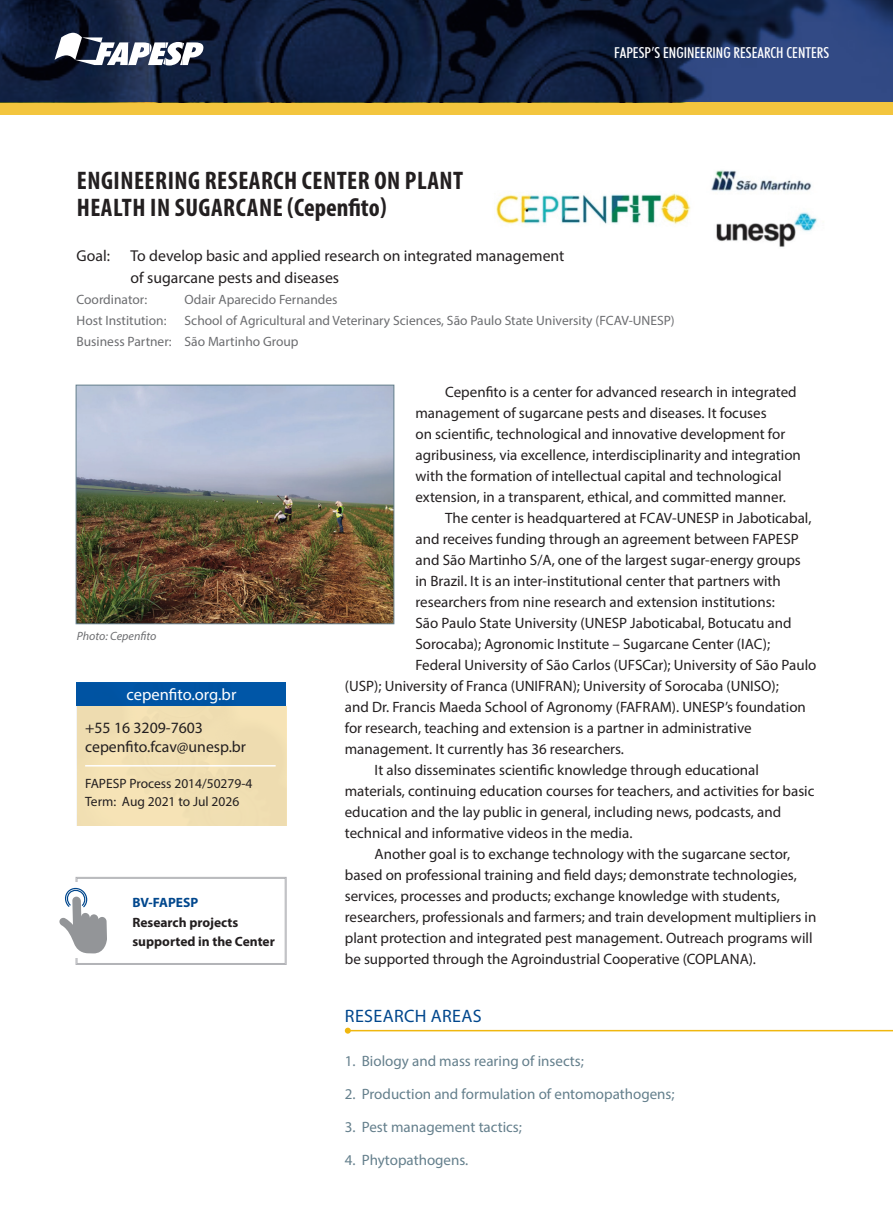
<style>
.page{position:relative;width:893px;height:1225px;background:#fff}
.page>*{position:absolute;margin:0;border:0;box-sizing:border-box;transform-origin:0 0}
.t1{font:700 condensed 25.5px/27px "Myriad Pro";letter-spacing:.02em;color:#231f20}
.t2{font:18px "Myriad Pro";letter-spacing:.02em;color:#01478d}
.t3{font:16.5px "Myriad Pro";color:#fff}
.t4{font:15.75px/19.5px "Myriad Pro";color:#231f20}
.t5{font:15px "Myriad Pro";color:#231f20}
.t6{font:15px "Myriad Pro";color:#647f8c}
.t7{font:500 condensed 15px "Futura BT";color:#fff}
.t8{font:13.5px/21px "Myriad Pro";color:#6c6d70}
.t9{font:13.5px/18px "Myriad Pro";color:#231f20}
.t10{font:700 13.5px/19.5px "Myriad Pro";color:#231f20}
.t11{font:700 13.5px "Myriad Pro";color:#01478d}
.t12{font:italic 12px "Myriad Pro";color:#6c6d70}
</style>
<div class="page">
<div style="left:0;top:102px;width:893px;height:13px;background:#f3c53e"></div>
<img style="left:0;top:0;width:893px;height:102px">
<svg style="left:55px;top:33px;width:148px;height:32px"></svg>
<hr style="left:348px;top:1030px;width:545px;height:1px;background:#f0b70e">
<svg style="left:345px;top:1027px;width:6px;height:6px"></svg>
<div style="left:77px;top:682px;width:209px;height:24px;background:#0157a8"></div>
<img style="left:711px;top:170px;width:106px;height:77px">
<img style="left:496px;top:193px;width:195px;height:32px">
<img style="left:78px;top:387px;width:314px;height:235px">
<div style="left:76px;top:385px;width:318px;height:239px;border:1px solid #647f8c"></div>
<svg style="left:59px;top:877px;width:228px;height:88px"></svg>
<p class="t7" style="left:614px;top:44px;width:216px">FAPESP’S ENGINEERING RESEARCH CENTERS</p>
<h1 class="t1" style="left:77px;top:166px;width:388px">ENGINEERING RESEARCH CENTER ON PLANT<br>HEALTH IN SUGARCANE (Cepenfito)</h1>
<p class="t4" style="left:77px;top:245px;width:35px">Goal:</p>
<p class="t4" style="left:131px;top:244px;width:435px;line-height:22.5px">To develop basic and applied research on integrated management of sugarcane pests and diseases</p>
<p class="t8" style="left:77px;top:289px;width:72px">Coordinator:</p>
<p class="t8" style="left:185px;top:289px;width:155px">Odair Aparecido Fernandes</p>
<p class="t8" style="left:77px;top:310px;width:91px">Host Institution:</p>
<p class="t8" style="left:77px;top:310px;width:600px;text-indent:108px">School of Agricultural and Veterinary Sciences, São Paulo State University (FCAV-UNESP)<br>Business Partner: São Martinho Group</p>
<p class="t12" style="left:77px;top:628px;width:81px">Photo: Cepenfito</p>
<p class="t3" style="left:126px;top:684px;width:111px">cepenfito.org.br</p>
<p class="t4" style="left:85px;top:717px;width:162px">+55 16 3209-7603 cepenfito.fcav@unesp.br</p>
<p class="t9" style="left:85px;top:774px;width:169px">FAPESP Process 2014/50279-4<br>Term: Aug 2021 to Jul 2026</p>
<p class="t11" style="left:132px;top:894px;width:67px">BV-FAPESP</p>
<p class="t10" style="left:132px;top:912px;width:144px">Research projects supported in the Center</p>
<p class="t5" style="left:445px;top:383px;width:353px">Cepenfito is a center for advanced research in integrated</p>
<p class="t5" style="left:415px;top:404px;width:353px">management of sugarcane pests and diseases. It focuses</p>
<p class="t5" style="left:415px;top:425px;width:371px">on scientific, technological and innovative development for</p>
<p class="t5" style="left:415px;top:446px;width:387px">agribusiness, via excellence, interdisciplinarity and integration</p>
<p class="t5" style="left:415px;top:467px;width:368px">with the formation of intellectual capital and technological</p>
<p class="t5" style="left:415px;top:488px;width:372px">extension, in a transparent, ethical, and committed manner.</p>
<p class="t5" style="left:445px;top:509px;width:368px">The center is headquartered at FCAV-UNESP in Jaboticabal,</p>
<p class="t5" style="left:415px;top:530px;width:385px">and receives funding through an agreement between FAPESP</p>
<p class="t5" style="left:415px;top:551px;width:387px">and São Martinho S/A, one of the largest sugar-energy groups</p>
<p class="t5" style="left:415px;top:572px;width:367px">in Brazil. It is an inter-institutional center that partners with</p>
<p class="t5" style="left:415px;top:593px;width:361px">researchers from nine research and extension institutions:</p>
<p class="t5" style="left:415px;top:614px;width:378px">São Paulo State University (UNESP Jaboticabal, Botucatu and</p>
<p class="t5" style="left:415px;top:635px;width:356px">Sorocaba); Agronomic Institute – Sugarcane Center (IAC);</p>
<p class="t5" style="left:415px;top:656px;width:402px">Federal University of São Carlos (UFSCar); University of São Paulo</p>
<p class="t5" style="left:345px;top:677px;width:436px">(USP); University of Franca (UNIFRAN); University of Sorocaba (UNISO);</p>
<p class="t5" style="left:345px;top:698px;width:463px">and Dr. Francis Maeda School of Agronomy (FAFRAM). UNESP’s foundation</p>
<p class="t5" style="left:345px;top:719px;width:408px">for research, teaching and extension is a partner in administrative</p>
<p class="t5" style="left:345px;top:740px;width:281px">management. It currently has 36 researchers.</p>
<p class="t5" style="left:375px;top:761px;width:386px">It also disseminates scientific knowledge through educational</p>
<p class="t5" style="left:345px;top:782px;width:471px">materials, continuing education courses for teachers, and activities for basic</p>
<p class="t5" style="left:345px;top:803px;width:438px">education and the lay public in general, including news, podcasts, and</p>
<p class="t5" style="left:345px;top:824px;width:289px">technical and informative videos in the media.</p>
<p class="t5" style="left:375px;top:845px;width:417px">Another goal is to exchange technology with the sugarcane sector,</p>
<p class="t5" style="left:345px;top:866px;width:453px">based on professional training and field days; demonstrate technologies,</p>
<p class="t5" style="left:345px;top:887px;width:436px">services, processes and products; exchange knowledge with students,</p>
<p class="t5" style="left:345px;top:908px;width:473px">researchers, professionals and farmers; and train development multipliers in</p>
<p class="t5" style="left:345px;top:929px;width:469px">plant protection and integrated pest management. Outreach programs will</p>
<p class="t5" style="left:345px;top:950px;width:413px">be supported through the Agroindustrial Cooperative (COPLANA).</p>
<p class="t2" style="left:345px;top:1004px;width:138px">RESEARCH AREAS</p>
<p class="t6" style="left:345px;top:1051px;width:241px">1. Biology and mass rearing of insects;</p>
<p class="t6" style="left:345px;top:1084px;width:331px">2. Production and formulation of entomopathogens;</p>
<p class="t6" style="left:345px;top:1117px;width:179px">3. Pest management tactics;</p>
<p class="t6" style="left:345px;top:1150px;width:125px">4. Phytopathogens.</p>
</div>
